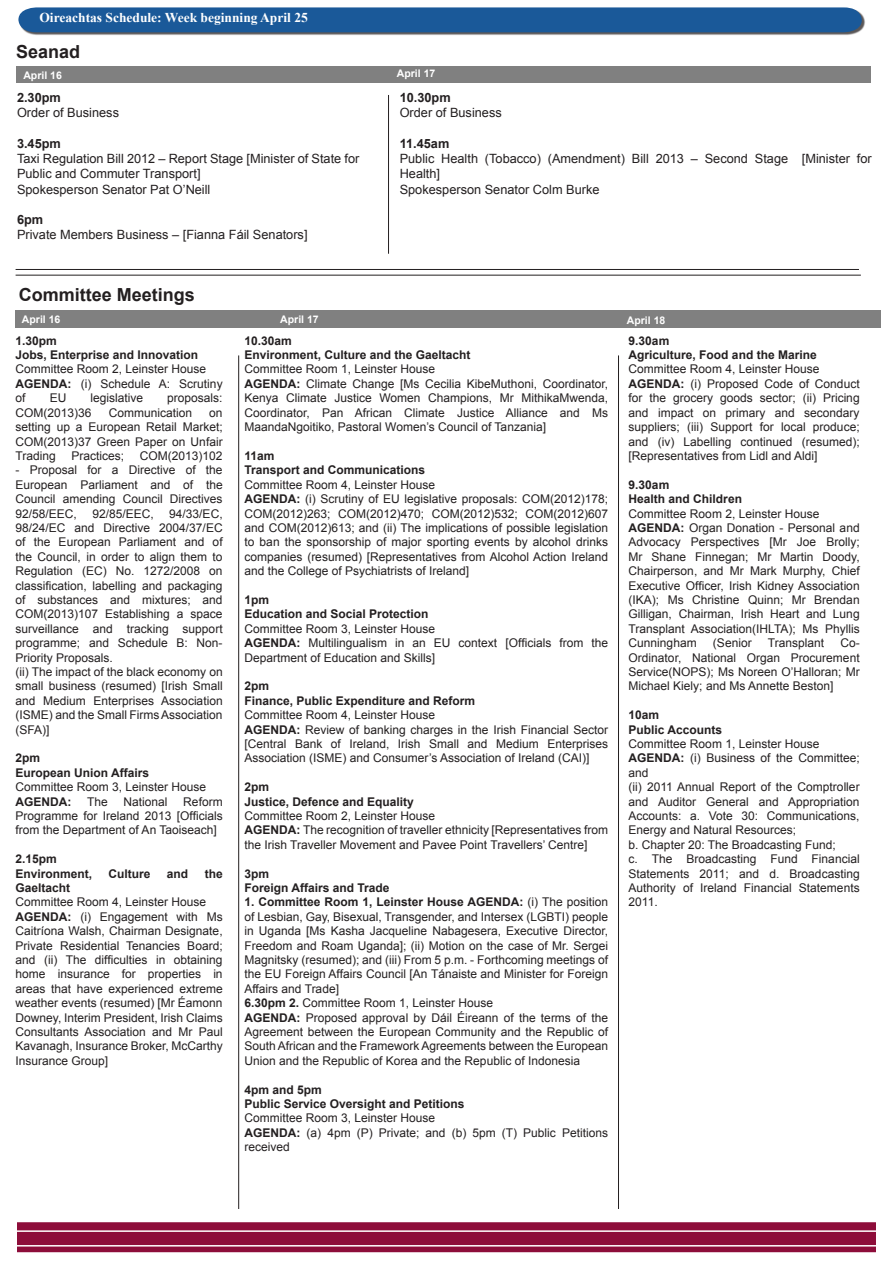
<style>
.page{position:relative;width:893px;height:1263px;background:#fff}
.page>*{position:absolute;margin:0;border:0;box-sizing:border-box;transform-origin:0 0}
.t1{font:700 18px "Arial";color:#231f20}
.t2{font:700 13.5px "Times New Roman";color:#fff}
.t3{font:12.75px/15.3px "Arial";color:#231f20}
.t4{font:700 12.75px "Arial";color:#231f20}
.t5{font:12px/14.4px "Arial";color:#231f20}
.t6{font:700 12px/14.4px "Arial";color:#231f20}
.t7{font:700 10.5px "Arial";color:#fff}
.s1{font-weight:700}
</style>
<div class="page">
<div style="left:18px;top:1223px;width:857px;height:28px;background:#8d0d3a"></div>
<div style="left:17px;top:1222px;width:859px;height:30px;border:2px solid #8d0d3a"></div>
<hr style="left:14px;top:1230px;width:869px;height:2px;background:#fff">
<hr style="left:0;top:1245px;width:884px;height:1px;background:#fff">
<hr style="left:388px;top:95px;width:1px;height:159px;background:#231f20">
<div style="left:16px;top:67px;width:855px;height:16px;background:#808080"></div>
<hr style="left:618px;top:355px;width:1px;height:854px;background:#231f20">
<hr style="left:238px;top:355px;width:1px;height:854px;background:#231f20">
<div style="left:16px;top:310px;width:865px;height:17px;background:#808080"></div>
<hr style="left:16px;top:275px;width:845px;height:1px;background:#231f20">
<hr style="left:16px;top:269px;width:843px;height:1px;background:#231f20">
<div style="left:19px;top:8px;width:846px;height:28px;background:#231f20;opacity:.75"></div>
<div style="left:18px;top:7px;width:844px;height:25px;background:#1a5999"></div>
<p class="t2" style="left:39px;top:8px;width:270px">Oireachtas Schedule: Week beginning April 25</p>
<h1 class="t1" style="left:16px;top:40px;width:66px">Seanad</h1>
<p class="t4" style="left:17px;top:89px;width:45px">2.30pm</p>
<p class="t3" style="left:17px;top:105px;width:104px">Order of Business</p>
<p class="t4" style="left:17px;top:135px;width:45px">3.45pm</p>
<p class="t3" style="left:17px;top:151px;width:344px">Taxi Regulation Bill 2012 – Report Stage [Minister of State for<br>Public and Commuter Transport]<br>Spokesperson Senator Pat O’Neill</p>
<p class="t4" style="left:17px;top:211px;width:28px">6pm</p>
<p class="t3" style="left:17px;top:227px;width:292px">Private Members Business – [Fianna Fáil Senators]</p>
<p class="t7" style="left:23px;top:68px;width:40px">April 16</p>
<p class="t7" style="left:397px;top:66px;width:40px">April 17</p>
<p class="t4" style="left:400px;top:89px;width:53px">10.30pm</p>
<p class="t3" style="left:400px;top:105px;width:104px">Order of Business</p>
<p class="t4" style="left:400px;top:135px;width:51px">11.45am</p>
<p class="t3" style="left:400px;top:151px;width:473px">Public Health (Tobacco) (Amendment) Bill 2013 – Second Stage [Minister for<br>Health]<br>Spokesperson Senator Colm Burke</p>
<h1 class="t1" style="left:19px;top:283px;width:178px">Committee Meetings</h1>
<p class="t7" style="left:22px;top:313px;width:40px">April 16</p>
<p class="t7" style="left:280px;top:313px;width:40px">April 17</p>
<p class="t7" style="left:627px;top:314px;width:40px">April 18</p>
<p class="t6" style="left:16px;top:334px;width:184px">1.30pm<br>Jobs, Enterprise and Innovation</p>
<p class="t5" style="left:16px;top:362px;width:209px">Committee Room 2, Leinster House<br><span class="s1">AGENDA:</span> (i) Schedule A: Scrutiny of</p>
<p class="t5" style="left:50px;top:391px;width:18px">EU</p>
<p class="t5" style="left:90px;top:391px;width:54px">legislative</p>
<p class="t5" style="left:167px;top:391px;width:57px">proposals:</p>
<p class="t5" style="left:16px;top:405px;width:78px">COM(2013)36</p>
<p class="t5" style="left:109px;top:405px;width:85px">Communication</p>
<p class="t5" style="left:16px;top:405px;width:209px;text-align:justify;text-indent:194px">on setting up a European Retail Market; COM(2013)37 Green Paper on Unfair Trading</p>
<p class="t5" style="left:72px;top:449px;width:54px">Practices;</p>
<p class="t5" style="left:140px;top:449px;width:84px">COM(2013)102</p>
<p class="t5" style="left:16px;top:463px;width:209px;text-align:justify">- Proposal for a Directive of the European Parliament and of the Council amending Council Directives 92/58/EEC,</p>
<p class="t5" style="left:16px;top:506px;width:209px;text-indent:154px">94/33/EC,<br>98/24/EC and Directive 2004/37/EC of the European Parliament and of the Council, in order to align them to<br>Regulation (EC) No. 1272/2008 on classification, labelling and packaging of substances and mixtures; and<br>COM(2013)107 Establishing a space surveillance and tracking support programme; and Schedule B: Non-<br>Priority Proposals.<br>(ii) The impact of the black economy on small business (resumed) [Irish Small and Medium Enterprises Association (ISME) and the Small Firms Association (SFA)]</p>
<p class="t6" style="left:16px;top:751px;width:135px">2pm<br>European Union Affairs</p>
<p class="t5" style="left:16px;top:780px;width:192px">Committee Room 3, Leinster House</p>
<p class="t6" style="left:16px;top:794px;width:57px">AGENDA:</p>
<p class="t5" style="left:87px;top:794px;width:22px">The</p>
<p class="t5" style="left:124px;top:794px;width:46px">National</p>
<p class="t5" style="left:92px;top:506px;width:63px">92/85/EEC,</p>
<p class="t5" style="left:16px;top:794px;width:209px;text-align:justify;text-indent:168px">Reform Programme for Ireland 2013 [Officials from the Department of An Taoiseach]</p>
<p class="t6" style="left:16px;top:852px;width:78px">2.15pm<br>Environment,</p>
<p class="t6" style="left:109px;top:866px;width:43px">Culture</p>
<p class="t6" style="left:167px;top:866px;width:23px">and</p>
<p class="t6" style="left:205px;top:866px;width:19px">the</p>
<p class="t6" style="left:16px;top:881px;width:56px">Gaeltacht</p>
<p class="t5" style="left:16px;top:895px;width:209px">Committee Room 4, Leinster House <span class="s1">AGENDA:</span> (i) Engagement with Ms Caitríona Walsh, Chairman Designate, Private Residential Tenancies Board; and (ii) The difficulties in obtaining home insurance for properties in areas that have experienced extreme weather events (resumed) [Mr Éamonn Downey, Interim President, Irish Claims Consultants Association and Mr Paul Kavanagh, Insurance Broker, McCarthy Insurance Group]</p>
<p class="t6" style="left:244px;top:334px;width:228px">10.30am<br>Environment, Culture and the Gaeltacht</p>
<p class="t5" style="left:244px;top:362px;width:365px">Committee Room 1, Leinster House<br><span class="s1">AGENDA:</span> Climate Change [Ms Cecilia KibeMuthoni, Coordinator, Kenya Climate Justice Women Champions, Mr MithikaMwenda, Coordinator, Pan African Climate Justice Alliance and Ms MaandaNgoitiko, Pastoral Women’s Council of Tanzania]</p>
<p class="t6" style="left:244px;top:449px;width:182px">11am<br>Transport and Communications</p>
<p class="t5" style="left:244px;top:477px;width:365px">Committee Room 4, Leinster House<br><span class="s1">AGENDA:</span> (i) Scrutiny of EU legislative proposals: COM(2012)178; COM(2012)263; COM(2012)470; COM(2012)532; COM(2012)607 and COM(2012)613; and (ii) The implications of possible legislation to ban the sponsorship of major sporting events by alcohol drinks companies (resumed) [Representatives from Alcohol Action Ireland and the College of Psychiatrists of Ireland]</p>
<p class="t6" style="left:244px;top:593px;width:186px">1pm<br>Education and Social Protection</p>
<p class="t5" style="left:244px;top:621px;width:365px">Committee Room 3, Leinster House<br><span class="s1">AGENDA:</span> Multilingualism in an EU context [Officials from the<br>Department of Education and Skills]</p>
<p class="t6" style="left:244px;top:679px;width:232px">2pm<br>Finance, Public Expenditure and Reform</p>
<p class="t5" style="left:244px;top:708px;width:365px">Committee Room 4, Leinster House<br><span class="s1">AGENDA:</span> Review of banking charges in the Irish Financial Sector [Central Bank of Ireland, Irish Small and Medium Enterprises Association (ISME) and Consumer’s Association of Ireland (CAI)]</p>
<p class="t6" style="left:244px;top:780px;width:171px">2pm<br>Justice, Defence and Equality</p>
<p class="t5" style="left:244px;top:809px;width:365px">Committee Room 2, Leinster House<br><span class="s1">AGENDA:</span> The recognition of traveller ethnicity [Representatives from the Irish Traveller Movement and Pavee Point Travellers’ Centre]</p>
<p class="t6" style="left:244px;top:866px;width:146px">3pm<br>Foreign Affairs and Trade</p>
<p class="t5" style="left:244px;top:895px;width:365px"><span class="s1">1. Committee Room 1, Leinster House AGENDA:</span> (i) The position of Lesbian, Gay, Bisexual, Transgender, and Intersex (LGBTI) people in Uganda [Ms Kasha Jacqueline Nabagesera, Executive Director, Freedom and Roam Uganda]; (ii) Motion on the case of Mr. Sergei Magnitsky (resumed); and (iii) From 5 p.m. - Forthcoming meetings of the EU Foreign Affairs Council [An Tánaiste and Minister for Foreign Affairs and Trade]<br><span class="s1">6.30pm 2.</span> Committee Room 1, Leinster House<br><span class="s1">AGENDA:</span> Proposed approval by Dáil Éireann of the terms of the Agreement between the European Community and the Republic of South African and the Framework Agreements between the European Union and the Republic of Korea and the Republic of Indonesia</p>
<p class="t6" style="left:244px;top:1082px;width:222px">4pm and 5pm<br>Public Service Oversight and Petitions</p>
<p class="t5" style="left:244px;top:1111px;width:365px">Committee Room 3, Leinster House<br><span class="s1">AGENDA:</span> (a) 4pm (P) Private; and (b) 5pm (T) Public Petitions received</p>
<p class="t6" style="left:629px;top:334px;width:190px">9.30am<br>Agriculture, Food and the Marine</p>
<p class="t5" style="left:629px;top:362px;width:233px">Committee Room 4, Leinster House <span class="s1">AGENDA:</span> (i) Proposed Code of Conduct for the grocery goods sector; (ii) Pricing and impact on primary and secondary suppliers; (iii) Support for local produce; and (iv) Labelling continued (resumed); [Representatives from Lidl and Aldi]</p>
<p class="t6" style="left:629px;top:478px;width:115px">9.30am<br>Health and Children</p>
<p class="t5" style="left:629px;top:506px;width:233px">Committee Room 2, Leinster House <span class="s1">AGENDA:</span> Organ Donation - Personal and Advocacy Perspectives [Mr Joe Brolly; Mr Shane Finnegan; Mr Martin Doody, Chairperson, and Mr Mark Murphy, Chief Executive Officer, Irish Kidney Association (IKA); Ms Christine Quinn; Mr Brendan Gilligan, Chairman, Irish Heart and Lung Transplant Association(IHLTA); Ms Phyllis Cunningham</p>
<p class="t5" style="left:629px;top:636px;width:233px;text-align:justify;text-indent:212px">Co-Ordinator, National Organ Procurement Service(NOPS); Ms Noreen O’Halloran; Mr Michael Kiely; and Ms Annette Beston]</p>
<p class="t6" style="left:629px;top:708px;width:95px">10am<br>Public Accounts</p>
<p class="t5" style="left:629px;top:737px;width:233px">Committee Room 1, Leinster House<br><span class="s1">AGENDA:</span> (i) Business of the Committee; and<br>(ii) 2011 Annual Report of the Comptroller and Auditor General and Appropriation<br>Accounts: a. Vote 30: Communications,<br>Energy and Natural Resources;<br>b. Chapter 20: The Broadcasting Fund;<br>c. The Broadcasting Fund Financial<br>Statements 2011; and d. Broadcasting<br>Authority of Ireland Financial Statements<br>2011.</p>
<p class="t5" style="left:713px;top:636px;width:40px">(Senior</p>
<p class="t5" style="left:768px;top:636px;width:58px">Transplant</p>
</div>
